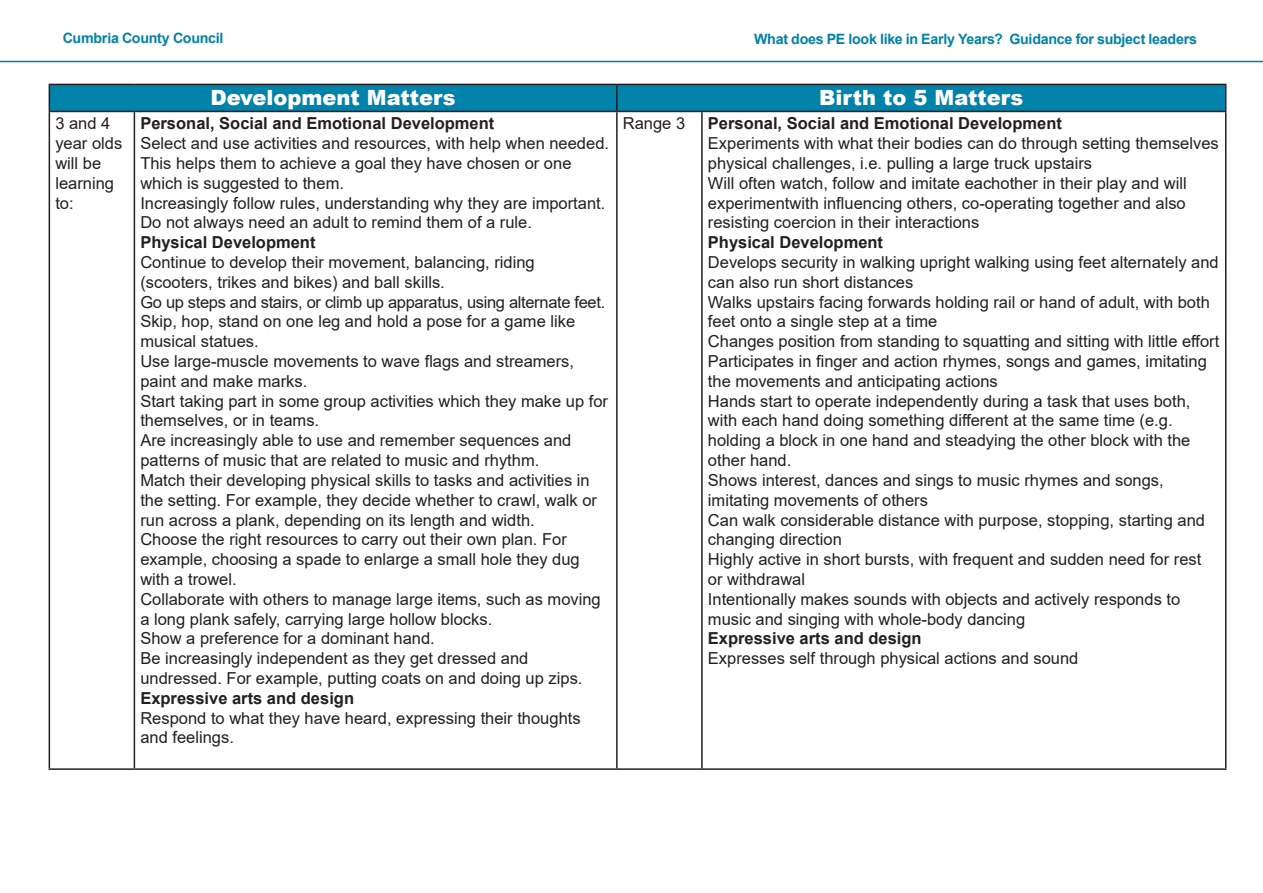
<style>
.page{position:relative;width:1263px;height:893px;background:#fff}
.page>*{position:absolute;margin:0;border:0;box-sizing:border-box;transform-origin:0 0}
.t1{font:900 21px "Arial";color:#fff}
.t2{font:16.5px/19.8px "Arial";color:#231f20}
.t3{font:700 16.5px "Arial";color:#231f20}
.t4{font:16.5px "Arial";letter-spacing:-.02em;color:#231f20}
.t5{font:700 14.25px "Arial";letter-spacing:-.02em;color:#0082aa}
</style>
<div class="page">
<hr style="left:0;top:61px;width:1263px;height:1px;background:#0082aa">
<svg style="left:49px;top:84px;width:1177px;height:27px;background:#017ca2"></svg>
<hr style="left:49px;top:111px;width:85px;height:1px;background:#231f20">
<hr style="left:49px;top:112px;width:1px;height:656px;background:#231f20">
<hr style="left:134px;top:111px;width:483px;height:1px;background:#231f20">
<hr style="left:134px;top:112px;width:1px;height:656px;background:#231f20">
<hr style="left:617px;top:111px;width:85px;height:1px;background:#231f20">
<hr style="left:616px;top:112px;width:2px;height:656px;background:#231f20">
<hr style="left:702px;top:111px;width:524px;height:1px;background:#231f20">
<hr style="left:701px;top:112px;width:2px;height:656px;background:#231f20">
<hr style="left:1225px;top:112px;width:1px;height:656px;background:#231f20">
<hr style="left:49px;top:768px;width:85px;height:2px;background:#231f20">
<hr style="left:134px;top:768px;width:483px;height:2px;background:#231f20">
<hr style="left:617px;top:768px;width:85px;height:2px;background:#231f20">
<hr style="left:702px;top:768px;width:524px;height:2px;background:#231f20">
<p class="t5" style="left:63px;top:28px;width:162px">Cumbria County Council</p>
<p class="t5" style="left:754px;top:29px;width:444px">What does PE look like in Early Years? Guidance for subject leaders</p>
<p class="t1" style="left:210px;top:83px;width:247px">Development Matters</p>
<p class="t1" style="left:819px;top:83px;width:206px">Birth to 5 Matters</p>
<p class="t2" style="left:55px;top:114px;width:68px">3 and 4 year olds will be learning to:</p>
<p class="t3" style="left:140px;top:112px;width:355px">Personal, Social and Emotional Development</p>
<p class="t2" style="left:140px;top:133px;width:470px">Select and use activities and resources, with help when needed.<br>This helps them to achieve a goal they have chosen or one which is suggested to them.</p>
<p class="t2" style="left:140px;top:193px;width:466px">Increasingly follow rules, understanding why they are important.</p>
<p class="t2" style="left:140px;top:213px;width:393px">Do not always need an adult to remind them of a rule.</p>
<p class="t3" style="left:140px;top:231px;width:177px">Physical Development</p>
<p class="t2" style="left:140px;top:252px;width:396px">Continue to develop their movement, balancing, riding (scooters, trikes and bikes) and ball skills.</p>
<p class="t4" style="left:140px;top:290px;width:466px">Go up steps and stairs, or climb up apparatus, using alternate feet.</p>
<p class="t2" style="left:140px;top:312px;width:436px">Skip, hop, stand on one leg and hold a pose for a game like musical statues.</p>
<p class="t2" style="left:140px;top:351px;width:435px">Use large-muscle movements to wave flags and streamers,</p>
<p class="t2" style="left:140px;top:371px;width:168px">paint and make marks.</p>
<p class="t2" style="left:140px;top:391px;width:469px">Start taking part in some group activities which they make up for themselves, or in teams.</p>
<p class="t2" style="left:140px;top:430px;width:433px">Are increasingly able to use and remember sequences and patterns of music that are related to music and rhythm.</p>
<p class="t2" style="left:140px;top:470px;width:458px">Match their developing physical skills to tasks and activities in the setting. For example, they decide whether to crawl, walk or run across a plank, depending on its length and width.</p>
<p class="t2" style="left:140px;top:529px;width:441px">Choose the right resources to carry out their own plan. For example, choosing a spade to enlarge a small hole they dug with a trowel.</p>
<p class="t2" style="left:140px;top:589px;width:462px">Collaborate with others to manage large items, such as moving a long plank safely, carrying large hollow blocks.</p>
<p class="t2" style="left:140px;top:628px;width:296px">Show a preference for a dominant hand.</p>
<p class="t2" style="left:140px;top:648px;width:444px">Be increasingly independent as they get dressed and undressed. For example, putting coats on and doing up zips.</p>
<p class="t3" style="left:140px;top:686px;width:215px">Expressive arts and design</p>
<p class="t2" style="left:140px;top:708px;width:442px">Respond to what they have heard, expressing their thoughts and feelings.</p>
<p class="t2" style="left:623px;top:114px;width:64px">Range 3</p>
<p class="t3" style="left:708px;top:112px;width:355px">Personal, Social and Emotional Development</p>
<p class="t2" style="left:708px;top:133px;width:512px">Experiments with what their bodies can do through setting themselves physical challenges, i.e. pulling a large truck upstairs</p>
<p class="t2" style="left:708px;top:173px;width:480px;text-align:justify">Will often watch, follow and imitate eachother in their play and will experimentwith influencing others, co-operating together and also resisting coercion in their interactions</p>
<p class="t3" style="left:708px;top:231px;width:177px">Physical Development</p>
<p class="t2" style="left:708px;top:252px;width:512px">Develops security in walking upright walking using feet alternately and can also run short distances</p>
<p class="t2" style="left:708px;top:292px;width:503px">Walks upstairs facing forwards holding rail or hand of adult, with both feet onto a single step at a time</p>
<p class="t2" style="left:708px;top:331px;width:513px">Changes position from standing to squatting and sitting with little effort</p>
<p class="t2" style="left:708px;top:351px;width:500px">Participates in finger and action rhymes, songs and games, imitating the movements and anticipating actions</p>
<p class="t2" style="left:708px;top:391px;width:484px">Hands start to operate independently during a task that uses both, with each hand doing something different at the same time (e.g. holding a block in one hand and steadying the other block with the other hand.</p>
<p class="t2" style="left:708px;top:470px;width:457px">Shows interest, dances and sings to music rhymes and songs, imitating movements of others</p>
<p class="t2" style="left:708px;top:510px;width:499px">Can walk considerable distance with purpose, stopping, starting and changing direction</p>
<p class="t2" style="left:708px;top:549px;width:495px">Highly active in short bursts, with frequent and sudden need for rest or withdrawal</p>
<p class="t2" style="left:708px;top:589px;width:474px">Intentionally makes sounds with objects and actively responds to music and singing with whole-body dancing</p>
<p class="t3" style="left:708px;top:627px;width:215px">Expressive arts and design</p>
<p class="t2" style="left:708px;top:648px;width:372px">Expresses self through physical actions and sound</p>
</div>
